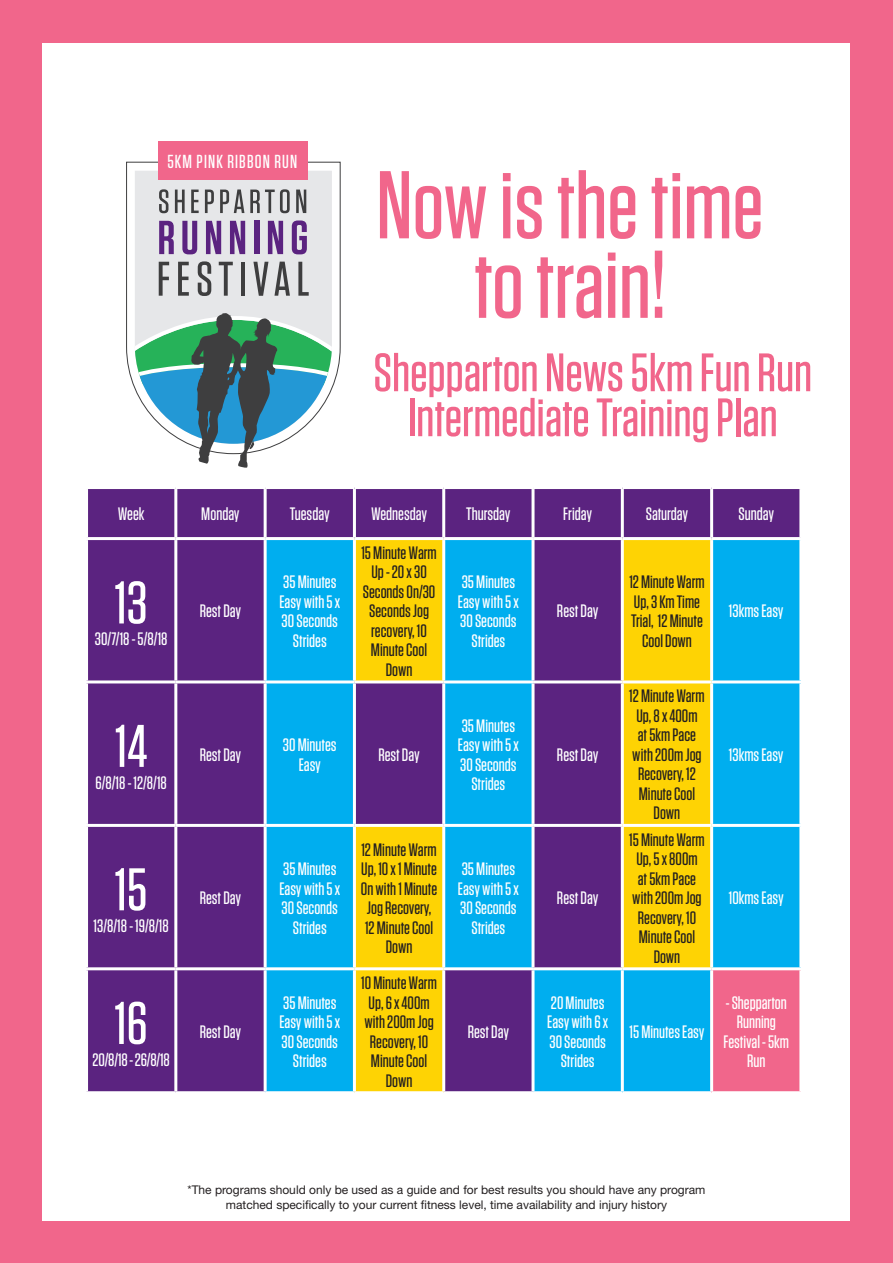
<style>
.page{position:relative;width:893px;height:1263px;background:#f1668b}
.page>*{position:absolute;margin:0;border:0;box-sizing:border-box;transform-origin:0 0}
.t1{font:500 96px/79.5px "Tungsten";color:#f1668b;text-align:center}
.t2{font:500 60px "Tungsten";color:#fff}
.t3{font:500 54px/45px "Tungsten";color:#f1668b;text-align:center}
.t4{font:500 18.9px "Tungsten";letter-spacing:.06em;color:#fff}
.t5{font:500 18px/19.5px "Tungsten";color:#fff;text-align:center}
.t6{font:500 18px/19.5px "Tungsten";color:#231f20;text-align:center}
.t7{font:12px/14.4px "Helvetica Neue LT";color:#231f20;text-align:center}
</style>
<div class="page">
<div style="left:43px;top:43px;width:807px;height:1177px;background:#fff"></div>
<div style="left:88px;top:489px;width:711px;height:602px;background:#5b2380"></div>
<div style="left:267px;top:540px;width:532px;height:551px;background:#00aeef"></div>
<svg style="left:356px;top:540px;width:354px;height:551px;background:#788c77"></svg>
<div style="left:712px;top:969px;width:89px;height:124px;background:#f1668b"></div>
<hr style="left:176px;top:537px;width:89px;height:3px;background:#fff">
<hr style="left:174px;top:540px;width:3px;height:140px;background:#fff">
<hr style="left:265px;top:537px;width:89px;height:3px;background:#fff">
<hr style="left:264px;top:540px;width:3px;height:140px;background:#fff">
<hr style="left:354px;top:537px;width:90px;height:3px;background:#fff">
<hr style="left:353px;top:540px;width:3px;height:140px;background:#fff">
<hr style="left:444px;top:537px;width:89px;height:3px;background:#fff">
<hr style="left:442px;top:540px;width:3px;height:140px;background:#fff">
<hr style="left:533px;top:537px;width:89px;height:3px;background:#fff">
<hr style="left:531px;top:540px;width:3px;height:140px;background:#fff">
<hr style="left:622px;top:537px;width:90px;height:3px;background:#fff">
<hr style="left:621px;top:540px;width:3px;height:140px;background:#fff">
<hr style="left:712px;top:537px;width:90px;height:3px;background:#fff">
<hr style="left:710px;top:540px;width:3px;height:140px;background:#fff">
<hr style="left:176px;top:680px;width:89px;height:3px;background:#fff">
<hr style="left:174px;top:683px;width:3px;height:141px;background:#fff">
<hr style="left:265px;top:680px;width:89px;height:3px;background:#fff">
<hr style="left:264px;top:683px;width:3px;height:141px;background:#fff">
<hr style="left:354px;top:680px;width:90px;height:3px;background:#fff">
<hr style="left:353px;top:683px;width:3px;height:141px;background:#fff">
<hr style="left:444px;top:680px;width:89px;height:3px;background:#fff">
<hr style="left:442px;top:683px;width:3px;height:141px;background:#fff">
<hr style="left:533px;top:680px;width:89px;height:3px;background:#fff">
<hr style="left:531px;top:683px;width:3px;height:141px;background:#fff">
<hr style="left:622px;top:680px;width:90px;height:3px;background:#fff">
<hr style="left:621px;top:683px;width:3px;height:141px;background:#fff">
<hr style="left:712px;top:680px;width:90px;height:3px;background:#fff">
<hr style="left:710px;top:683px;width:3px;height:141px;background:#fff">
<hr style="left:176px;top:824px;width:89px;height:3px;background:#fff">
<hr style="left:174px;top:827px;width:3px;height:140px;background:#fff">
<hr style="left:265px;top:824px;width:89px;height:3px;background:#fff">
<hr style="left:264px;top:827px;width:3px;height:140px;background:#fff">
<hr style="left:354px;top:824px;width:90px;height:3px;background:#fff">
<hr style="left:353px;top:827px;width:3px;height:140px;background:#fff">
<hr style="left:444px;top:824px;width:89px;height:3px;background:#fff">
<hr style="left:442px;top:827px;width:3px;height:140px;background:#fff">
<hr style="left:533px;top:824px;width:89px;height:3px;background:#fff">
<hr style="left:531px;top:827px;width:3px;height:140px;background:#fff">
<hr style="left:622px;top:824px;width:90px;height:3px;background:#fff">
<hr style="left:621px;top:827px;width:3px;height:140px;background:#fff">
<hr style="left:712px;top:824px;width:90px;height:3px;background:#fff">
<hr style="left:710px;top:827px;width:3px;height:140px;background:#fff">
<hr style="left:176px;top:967px;width:89px;height:3px;background:#fff">
<hr style="left:174px;top:970px;width:3px;height:121px;background:#fff">
<hr style="left:265px;top:967px;width:89px;height:3px;background:#fff">
<hr style="left:264px;top:970px;width:3px;height:121px;background:#fff">
<hr style="left:354px;top:967px;width:90px;height:3px;background:#fff">
<hr style="left:353px;top:970px;width:3px;height:121px;background:#fff">
<hr style="left:444px;top:967px;width:89px;height:3px;background:#fff">
<hr style="left:442px;top:970px;width:3px;height:121px;background:#fff">
<hr style="left:533px;top:967px;width:89px;height:3px;background:#fff">
<hr style="left:531px;top:970px;width:3px;height:121px;background:#fff">
<hr style="left:622px;top:967px;width:90px;height:3px;background:#fff">
<hr style="left:621px;top:970px;width:3px;height:121px;background:#fff">
<hr style="left:712px;top:967px;width:90px;height:3px;background:#fff">
<hr style="left:710px;top:970px;width:3px;height:121px;background:#fff">
<hr style="left:799px;top:970px;width:3px;height:121px;background:#fff">
<hr style="left:712px;top:1091px;width:90px;height:3px;background:#fff">
<hr style="left:174px;top:489px;width:3px;height:48px;background:#fff">
<hr style="left:264px;top:489px;width:3px;height:48px;background:#fff">
<hr style="left:353px;top:489px;width:3px;height:48px;background:#fff">
<hr style="left:442px;top:489px;width:3px;height:48px;background:#fff">
<hr style="left:531px;top:489px;width:3px;height:48px;background:#fff">
<hr style="left:621px;top:489px;width:3px;height:48px;background:#fff">
<hr style="left:710px;top:489px;width:3px;height:48px;background:#fff">
<hr style="left:85px;top:537px;width:91px;height:3px;background:#fff">
<hr style="left:85px;top:680px;width:91px;height:3px;background:#fff">
<hr style="left:85px;top:824px;width:91px;height:3px;background:#fff">
<hr style="left:85px;top:967px;width:91px;height:3px;background:#fff">
<svg style="left:126px;top:161px;width:215px;height:229px;background:#ccc8d1"></svg>
<svg style="left:135px;top:313px;width:197px;height:155px"></svg>
<div style="left:158px;top:141px;width:150px;height:39px;background:#f1668b"></div>
<p class="t4" style="left:167px;top:152px;width:131px">5KM PINK RIBBON RUN</p>
<h1 class="t1" style="left:376px;top:166px;width:389px">Now is the time to train!</h1>
<h3 class="t3" style="left:373px;top:351px;width:440px">Shepparton News 5km Fun Run<br>Intermediate Training Plan</h3>
<p class="t5" style="left:118px;top:504px;width:28px">Week</p>
<p class="t5" style="left:201px;top:504px;width:40px">Monday</p>
<p class="t5" style="left:290px;top:504px;width:41px">Tuesday</p>
<p class="t5" style="left:371px;top:504px;width:58px">Wednesday</p>
<p class="t5" style="left:466px;top:504px;width:46px">Thursday</p>
<p class="t5" style="left:563px;top:504px;width:30px">Friday</p>
<p class="t5" style="left:646px;top:504px;width:44px">Saturday</p>
<p class="t5" style="left:738px;top:504px;width:37px">Sunday</p>
<h2 class="t2" style="left:115px;top:571px;width:34px">13</h2>
<p class="t5" style="left:95px;top:629px;width:74px">30/7/18 - 5/8/18</p>
<h2 class="t2" style="left:115px;top:715px;width:33px">14</h2>
<p class="t5" style="left:95px;top:773px;width:73px">6/8/18 - 12/8/18</p>
<h2 class="t2" style="left:115px;top:858px;width:34px">15</h2>
<p class="t5" style="left:94px;top:916px;width:77px">13/8/18 - 19/8/18</p>
<h2 class="t2" style="left:115px;top:992px;width:34px">16</h2>
<p class="t5" style="left:93px;top:1050px;width:79px">20/8/18 - 26/8/18</p>
<p class="t5" style="left:200px;top:602px;width:43px">Rest Day</p>
<p class="t5" style="left:279px;top:572px;width:62px">35 Minutes<br>Easy with 5 x<br>30 Seconds<br>Strides</p>
<p class="t6" style="left:361px;top:543px;width:77px">15 Minute Warm<br>Up - 20 x 30<br>Seconds On/30<br>Seconds Jog recovery, 10<br>Minute Cool<br>Down</p>
<p class="t5" style="left:200px;top:745px;width:43px">Rest Day</p>
<p class="t5" style="left:283px;top:735px;width:55px">30 Minutes<br>Easy</p>
<p class="t5" style="left:378px;top:745px;width:43px">Rest Day</p>
<p class="t5" style="left:200px;top:888px;width:43px">Rest Day</p>
<p class="t5" style="left:200px;top:1022px;width:43px">Rest Day</p>
<p class="t5" style="left:279px;top:859px;width:62px">35 Minutes<br>Easy with 5 x<br>30 Seconds<br>Strides</p>
<p class="t5" style="left:279px;top:993px;width:62px">35 Minutes<br>Easy with 5 x<br>30 Seconds<br>Strides</p>
<p class="t6" style="left:361px;top:840px;width:78px">12 Minute Warm<br>Up, 10 x 1 Minute<br>On with 1 Minute<br>Jog Recovery,<br>12 Minute Cool<br>Down</p>
<p class="t6" style="left:361px;top:973px;width:77px">10 Minute Warm<br>Up, 6 x 400m with 200m Jog<br>Recovery, 10<br>Minute Cool<br>Down</p>
<p class="t5" style="left:458px;top:572px;width:62px">35 Minutes<br>Easy with 5 x<br>30 Seconds<br>Strides</p>
<p class="t5" style="left:458px;top:716px;width:62px">35 Minutes<br>Easy with 5 x<br>30 Seconds<br>Strides</p>
<p class="t5" style="left:458px;top:859px;width:62px">35 Minutes<br>Easy with 5 x<br>30 Seconds<br>Strides</p>
<p class="t5" style="left:468px;top:1022px;width:43px">Rest Day</p>
<p class="t5" style="left:557px;top:602px;width:43px">Rest Day</p>
<p class="t6" style="left:629px;top:572px;width:77px">12 Minute Warm<br>Up, 3 Km Time<br>Trial, 12 Minute<br>Cool Down</p>
<p class="t5" style="left:729px;top:602px;width:56px">13kms Easy</p>
<p class="t5" style="left:557px;top:745px;width:43px">Rest Day</p>
<p class="t6" style="left:629px;top:687px;width:77px">12 Minute Warm<br>Up, 8 x 400m<br>at 5km Pace with 200m Jog<br>Recovery, 12<br>Minute Cool<br>Down</p>
<p class="t5" style="left:729px;top:745px;width:56px">13kms Easy</p>
<p class="t5" style="left:557px;top:888px;width:43px">Rest Day</p>
<p class="t6" style="left:629px;top:830px;width:77px">15 Minute Warm<br>Up, 5 x 800m<br>at 5km Pace with 200m Jog<br>Recovery, 10<br>Minute Cool<br>Down</p>
<p class="t5" style="left:729px;top:888px;width:56px">10kms Easy</p>
<p class="t5" style="left:547px;top:993px;width:63px">20 Minutes<br>Easy with 6 x<br>30 Seconds<br>Strides</p>
<p class="t5" style="left:629px;top:1022px;width:77px">15 Minutes Easy</p>
<p class="t5" style="left:723px;top:993px;width:67px">- Shepparton<br>Running<br>Festival - 5km<br>Run</p>
<p class="t7" style="left:187px;top:1183px;width:519px">*The programs should only be used as a guide and for best results you should have any program matched specifically to your current fitness level, time availability and injury history</p>
</div>
